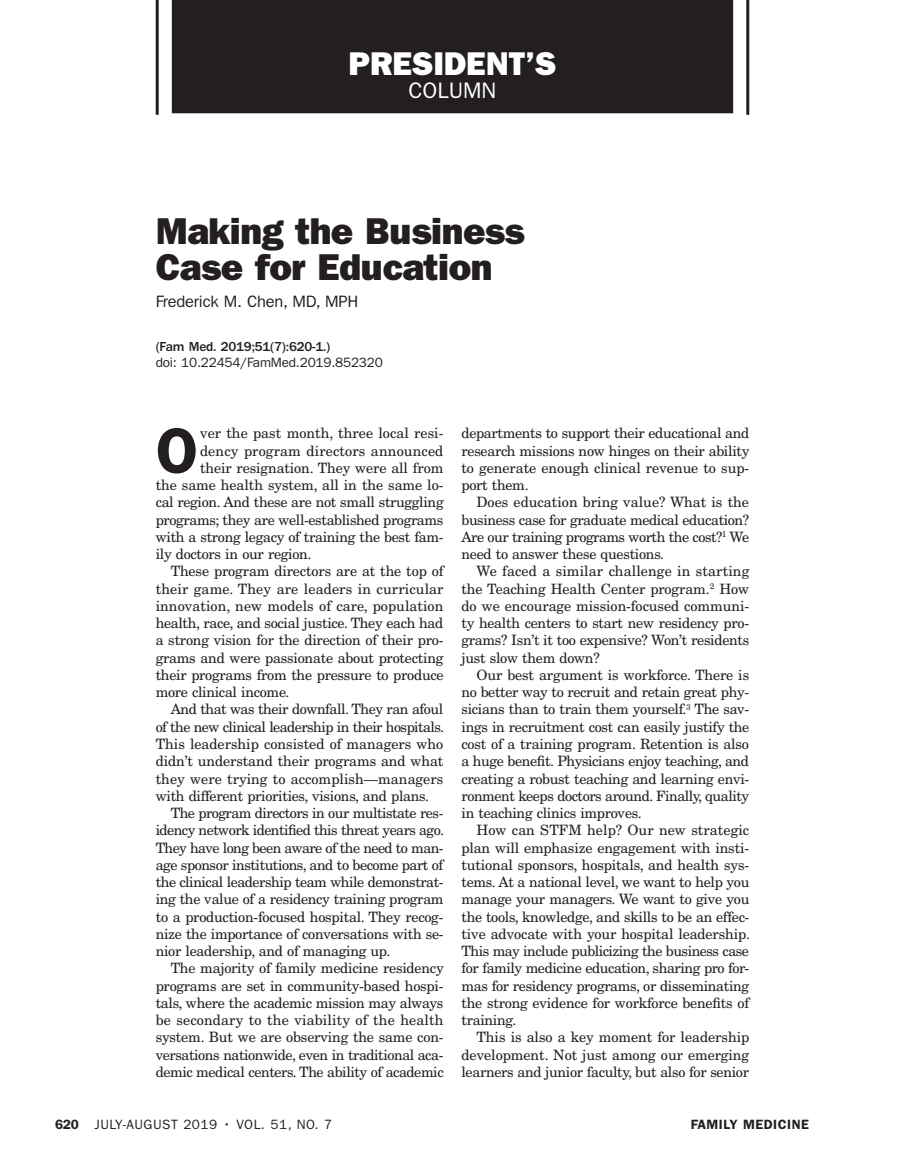
<style>
.page{position:relative;width:905px;height:1175px;background:#fff}
.page>*{position:absolute;margin:0;border:0;box-sizing:border-box;transform-origin:0 0}
.Body_Text_with_Dro{font:600 64.5px "ITC Franklin Gothic Std";color:#231f20}
.Headline_Major{font:37.5px/36px "ITC Franklin Gothic Std Hvy";letter-spacing:-.015em;color:#231f20}
.t1{font:33px "ITC Franklin Gothic Std Hvy";letter-spacing:-.005em;color:#fff}
.t2{font:22.5px "ITC Franklin Gothic Std";color:#fff}
.Author{font:16.5px "ITC Franklin Gothic Std";letter-spacing:-.015em;color:#231f20}
.Body_Text{font:14.25px/17.2px "New Century Schlbk LT Std";letter-spacing:-.02em;color:#231f20;text-align:justify}
.Body_Text_with_Dro-2{font:14.25px "New Century Schlbk LT Std";letter-spacing:-.02em;color:#231f20}
.Body_Text_with_Dro-3{font:14.25px "New Century Schlbk LT Std";color:#231f20}
.Body_Text_with_Dro-4{font:14.25px "New Century Schlbk LT Std";letter-spacing:.01em;color:#231f20}
.Abstract_DOI_Cite{font:13.5px "ITC Franklin Gothic Std";letter-spacing:-.015em;color:#231f20}
.Abstract_DOI_Cite-2{font:13.5px "ITC Franklin Gothic Std";letter-spacing:.035em;color:#231f20}
.Abstract_Text_Cite{font:500 13.5px "ITC Franklin Gothic Std";letter-spacing:-.015em;color:#231f20}
.t3{font:600 13.5px "ITC Franklin Gothic Std";letter-spacing:.035em;color:#231f20}
.s1{font-weight:600}
</style>
<div class="page">
<div style="left:172px;top:0;width:561px;height:113px;background:#231f20"></div>
<hr style="left:746px;top:0;width:3px;height:115px;background:#231f20">
<hr style="left:156px;top:0;width:3px;height:115px;background:#231f20">
<h3 class="t1" style="left:348px;top:44px;width:209px">PRESIDENT’S</h3>
<h3 class="t2" style="left:408px;top:77px;width:89px">COLUMN</h3>
<p class="Headline_Major" style="left:156px;top:213px;width:370px">Making the Business<br>Case for Education</p>
<p class="Author" style="left:156px;top:292px;width:204px">Frederick M. Chen, MD, MPH</p>
<p class="Abstract_Text_Cite" style="left:156px;top:338px;width:176px">(Fam Med. 2019;51(7):620-1.)</p>
<p class="Abstract_DOI_Cite" style="left:156px;top:355px;width:229px">doi: 10.22454/FamMed.2019.852320</p>
<p class="Body_Text_with_Dro" style="left:156px;top:412px;width:44px">O</p>
<p class="Body_Text_with_Dro-3" style="left:200px;top:424px;width:245px">ver the past month, three local resi-</p>
<p class="Body_Text_with_Dro-4" style="left:200px;top:442px;width:245px">dency program directors announced</p>
<p class="Body_Text_with_Dro-2" style="left:200px;top:459px;width:245px">their resignation. They were all from</p>
<p class="Body_Text_with_Dro-2" style="left:156px;top:476px;width:289px">the same health system, all in the same lo-</p>
<p class="Body_Text_with_Dro-2" style="left:156px;top:493px;width:289px">cal region. And these are not small struggling</p>
<p class="Body_Text_with_Dro-2" style="left:156px;top:511px;width:289px">programs; they are well-established programs</p>
<p class="Body_Text_with_Dro-2" style="left:156px;top:528px;width:289px">with a strong legacy of training the best fam-</p>
<p class="Body_Text_with_Dro-2" style="left:156px;top:545px;width:157px">ily doctors in our region.</p>
<p class="Body_Text" style="left:156px;top:562px;width:289px;text-indent:15px">These program directors are at the top of their game. They are leaders in curricular innovation, new models of care, population health, race, and social justice. They each had a strong vision for the direction of their pro&shy;grams and were passionate about protecting their programs from the pressure to produce more clinical income.</p>
<p class="Body_Text" style="left:156px;top:700px;width:290px;text-indent:15px">And that was their downfall. They ran afoul of the new clinical leadership in their hospitals.<br>This leadership consisted of managers who didn’t understand their programs and what they were trying to accomplish—managers with different priorities, visions, and plans.</p>
<p class="Body_Text" style="left:156px;top:804px;width:290px;text-indent:15px">The program directors in our multistate res&shy;idency network identified this threat years ago.<br>They have long been aware of the need to man&shy;age sponsor institutions, and to become part of the clinical leadership team while demonstrat&shy;ing the value of a residency training program to a production-focused hospital. They recog&shy;nize the importance of conversations with se&shy;nior leadership, and of managing up.</p>
<p class="Body_Text" style="left:156px;top:959px;width:289px;text-indent:15px">The majority of family medicine residency programs are set in community-based hospi&shy;tals, where the academic mission may always be secondary to the viability of the health system. But we are observing the same con&shy;versations nationwide, even in traditional aca&shy;demic medical centers. The ability of academic</p>
<p class="Body_Text" style="left:461px;top:424px;width:289px">departments to support their educational and research missions now hinges on their ability to generate enough clinical revenue to sup&shy;port them.</p>
<p class="Body_Text" style="left:461px;top:493px;width:289px;text-indent:15px">Does education bring value? What is the business case for graduate medical education?<br>Are our training programs worth the cost?<sup>1</sup> We need to answer these questions.</p>
<p class="Body_Text" style="left:461px;top:562px;width:289px;text-indent:15px">We faced a similar challenge in starting the Teaching Health Center program.<sup>2</sup> How do we encourage mission-focused communi&shy;ty health centers to start new residency pro&shy;grams? Isn’t it too expensive? Won’t residents just slow them down?</p>
<p class="Body_Text" style="left:461px;top:666px;width:289px;text-indent:15px">Our best argument is workforce. There is no better way to recruit and retain great phy&shy;sicians than to train them yourself.<sup>3</sup> The sav&shy;ings in recruitment cost can easily justify the cost of a training program. Retention is also a huge benefit. Physicians enjoy teaching, and creating a robust teaching and learning envi&shy;ronment keeps doctors around. Finally, quality in teaching clinics improves.</p>
<p class="Body_Text" style="left:461px;top:821px;width:290px;text-indent:15px">How can STFM help? Our new strategic plan will emphasize engagement with insti&shy;tutional sponsors, hospitals, and health sys&shy;tems. At a national level, we want to help you manage your managers. We want to give you the tools, knowledge, and skills to be an effec&shy;tive advocate with your hospital leadership.<br>This may include publicizing the business case for family medicine education, sharing pro for&shy;mas for residency programs, or disseminating the strong evidence for workforce benefits of training.</p>
<p class="Body_Text" style="left:461px;top:1028px;width:289px;text-indent:15px">This is also a key moment for leadership development. Not just among our emerging learners and junior faculty, but also for senior</p>
<p class="Abstract_DOI_Cite-2" style="left:55px;top:1116px;width:278px"><span class="s1">620</span> JULY-AUGUST 2019 • VOL. 51, NO. 7</p>
<p class="t3" style="left:690px;top:1116px;width:120px">FAMILY MEDICINE</p>
</div>
